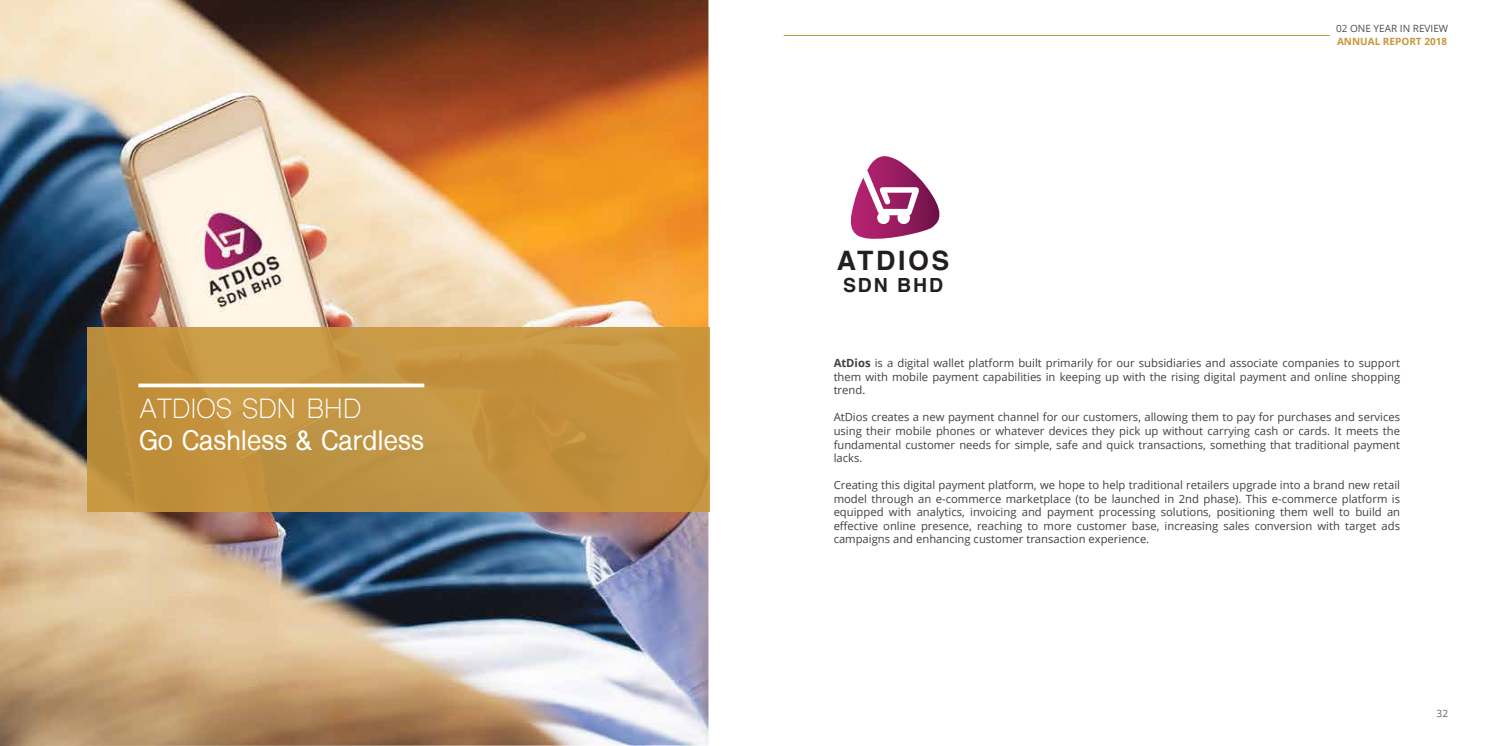
<style>
.page{position:relative;width:1490px;height:746px;background:#fff}
.page>*{position:absolute;margin:0;border:0;box-sizing:border-box;transform-origin:0 0}
.t1{font:700 26.75px "Helvetica";letter-spacing:.1em;color:#231f20}
.t2{font:700 26.25px "Shree Dev 0714";letter-spacing:.01em;color:#fff}
.t3{font:26.25px "Shree Dev 0714";letter-spacing:.01em;color:#fff}
.t4{font:700 19.5px "Helvetica";letter-spacing:.1em;color:#231f20}
.t5{font:11.25px/13.5px "Open Sans";color:#414042;text-align:justify}
.t6{font:10px "Open Sans";color:#4d4d4f}
.t7{font:700 10px "Open Sans";color:#c8963b}
.t8{font:10px "Open Sans";color:#5b6371}
.s1{font-weight:700}
</style>
<div class="page">
<img style="left:0;top:0;width:708px;height:745px">
<div style="left:87px;top:327px;width:622px;height:184px;background:#c8963b"></div>
<svg style="left:138px;top:383px;width:286px;height:4px"></svg>
<hr style="left:783px;top:35px;width:546px;height:1px;background:#c8963b">
<svg style="left:850px;top:156px;width:90px;height:83px"></svg>
<div style="left:897px;top:211px;width:12px;height:13px;background:#fff;border-radius:50%"></div>
<div style="left:877px;top:211px;width:12px;height:13px;background:#fff;border-radius:50%"></div>
<h2 class="t3" style="left:139px;top:392px;width:223px">ATDIOS SDN BHD</h2>
<h2 class="t2" style="left:139px;top:425px;width:286px">Go Cashless &amp; Cardless</h2>
<h1 class="t1" style="left:836px;top:239px;width:114px">ATDIOS</h1>
<h3 class="t4" style="left:843px;top:269px;width:102px">SDN BHD</h3>
<p class="t6" style="left:1335px;top:21px;width:114px">02 ONE YEAR IN REVIEW</p>
<p class="t7" style="left:1336px;top:34px;width:112px">ANNUAL REPORT 2018</p>
<p class="t5" style="left:833px;top:356px;width:568px"><span class="s1">AtDios</span> is a digital wallet platform built primarily for our subsidiaries and associate companies to support them with mobile payment capabilities in keeping up with the rising digital payment and online shopping trend.</p>
<p class="t5" style="left:833px;top:410px;width:568px">AtDios creates a new payment channel for our customers, allowing them to pay for purchases and services using their mobile phones or whatever devices they pick up without carrying cash or cards. It meets the fundamental customer needs for simple, safe and quick transactions, something that traditional payment lacks.</p>
<p class="t5" style="left:833px;top:478px;width:568px">Creating this digital payment platform, we hope to help traditional retailers upgrade into a brand new retail model through an e-commerce marketplace (to be launched in 2nd phase). This e-commerce platform is equipped with analytics, invoicing and payment processing solutions, positioning them well to build an effective online presence, reaching to more customer base, increasing sales conversion with target ads campaigns and enhancing customer transaction experience.</p>
<p class="t8" style="left:1436px;top:706px;width:13px">32</p>
</div>
